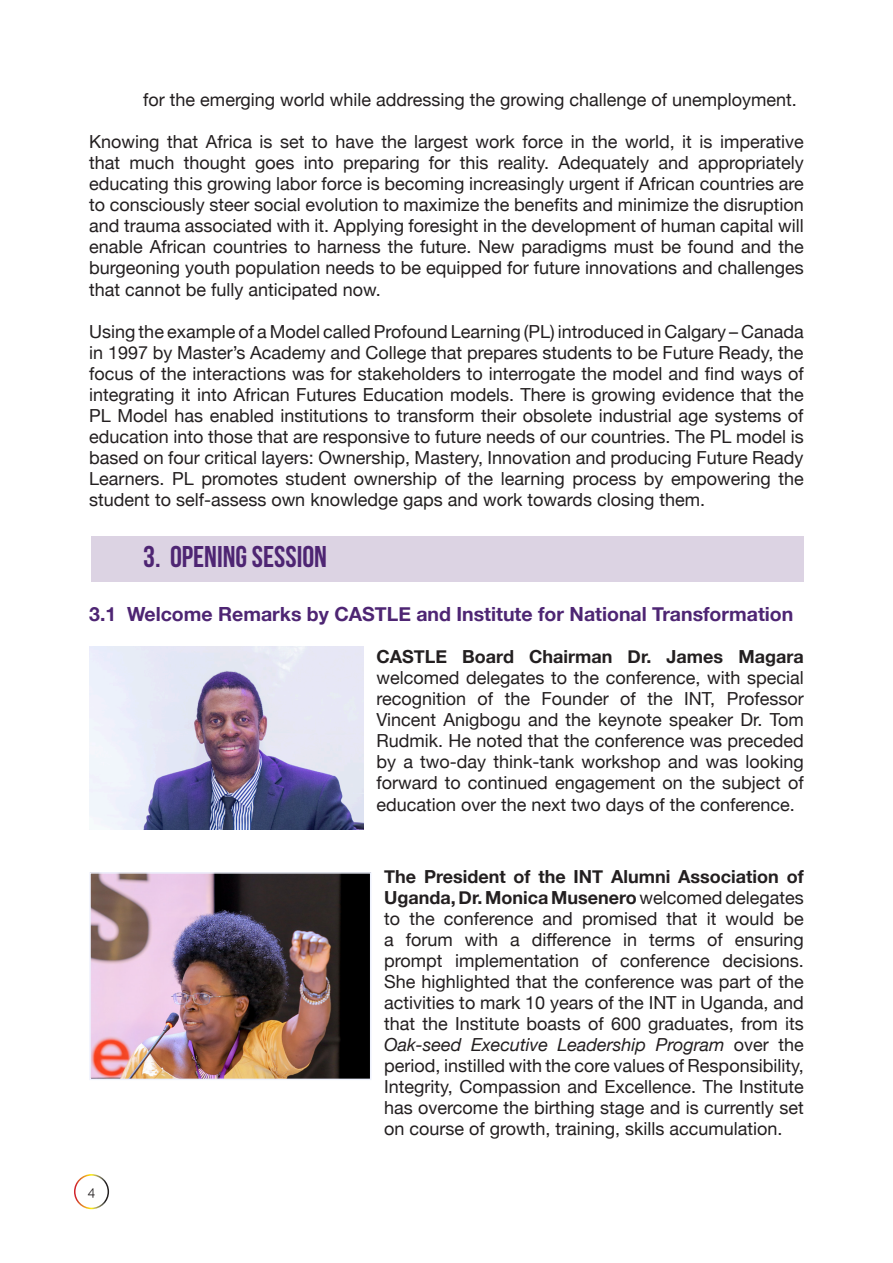
<style>
.page{position:relative;width:893px;height:1263px;background:#fff}
.page>*{position:absolute;margin:0;border:0;box-sizing:border-box;transform-origin:0 0}
.t1{font:700 30px "Bebas Neue";color:#4e2573}
.t2{font:700 19.5px "Helvetica Neue";color:#4e2573}
.t3{font:18px/21px "Helvetica Neue";color:#231f20;text-align:justify}
.t4{font:13.5px "Raleway";color:#231f20}
.s1{font-weight:700}
.s2{font-style:italic}
</style>
<div class="page">
<div style="left:74px;top:1174px;width:35px;height:35px;border:2px solid #fff;border-radius:50%"></div>
<div style="left:91px;top:536px;width:713px;height:46px;background:#dcd3e3"></div>
<img style="left:89px;top:646px;width:275px;height:183px">
<img style="left:92px;top:875px;width:276px;height:202px">
<div style="left:89px;top:872px;width:282px;height:208px;border:2px solid #eef2fd"></div>
<p class="t3" style="left:143px;top:91px;width:655px">for the emerging world while addressing the growing challenge of unemployment.</p>
<p class="t3" style="left:89px;top:133px;width:716px">Knowing that Africa is set to have the largest work force in the world, it is imperative that much thought goes into preparing for this reality. Adequately and appropriately educating this growing labor force is becoming increasingly urgent if African countries are to consciously steer social evolution to maximize the benefits and minimize the disruption and trauma associated with it. Applying foresight in the development of human capital will enable African countries to harness the future. New paradigms must be found and the burgeoning youth population needs to be equipped for future innovations and challenges that cannot be fully anticipated now.</p>
<p class="t3" style="left:89px;top:322px;width:716px">Using the example of a Model called Profound Learning (PL) introduced in Calgary – Canada in 1997 by Master’s Academy and College that prepares students to be Future Ready, the focus of the interactions was for stakeholders to interrogate the model and find ways of integrating it into African Futures Education models. There is growing evidence that the PL Model has enabled institutions to transform their obsolete industrial age systems of education into those that are responsive to future needs of our countries. The PL model is based on four critical layers: Ownership, Mastery, Innovation and producing Future Ready Learners. PL promotes student ownership of the learning process by empowering the student to self-assess own knowledge gaps and work towards closing them.</p>
<p class="t1" style="left:143px;top:540px;width:185px">3. OPENING SESSION</p>
<p class="t2" style="left:89px;top:599px;width:706px">3.1 Welcome Remarks by CASTLE and Institute for National Transformation</p>
<p class="t3" style="left:376px;top:647px;width:429px"><span class="s1">CASTLE Board Chairman Dr. James Magara </span>welcomed delegates to the conference, with special recognition of the Founder of the INT, Professor Vincent Anigbogu and the keynote speaker Dr. Tom Rudmik. He noted that the conference was preceded by a two-day think-tank workshop and was looking forward to continued engagement on the subject of education over the next two days of the conference.</p>
<p class="t4" style="left:88px;top:1184px;width:9px">4</p>
<p class="t3" style="left:384px;top:867px;width:421px"><span class="s1">The President of the INT Alumni Association of Uganda, Dr. Monica Musenero</span> welcomed delegates to the conference and promised that it would be a forum with a difference in terms of ensuring prompt implementation of conference decisions.<br>She highlighted that the conference was part of the activities to mark 10 years of the INT in Uganda, and that the Institute boasts of 600 graduates, from its <span class="s2">Oak-seed Executive Leadership Program</span> over the period, instilled with the core values of Responsibility, Integrity, Compassion and Excellence. The Institute has overcome the birthing stage and is currently set on course of growth, training, skills accumulation.</p>
</div>
